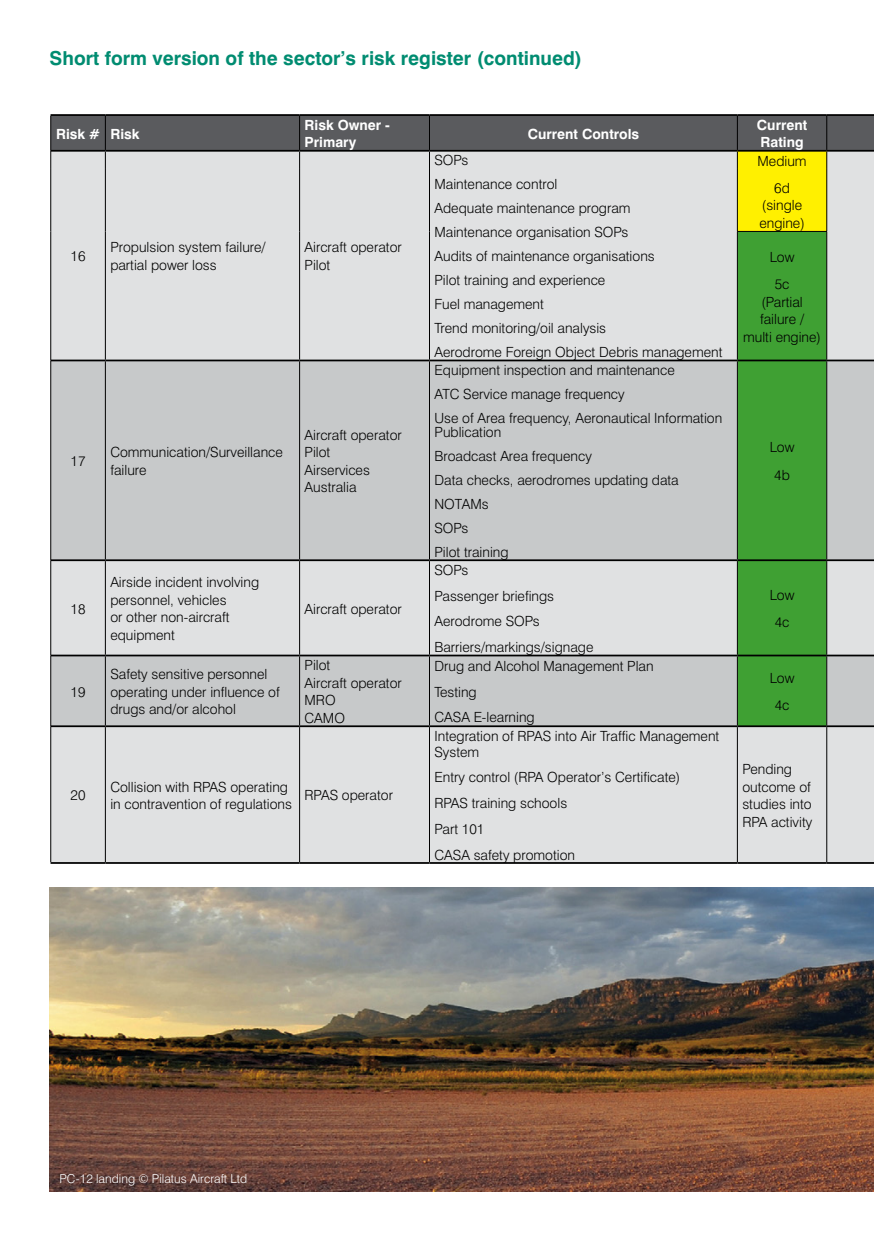
<style>
.page{position:relative;width:874px;height:1241px;background:#fff}
.page>*{position:absolute;margin:0;border:0;box-sizing:border-box;transform-origin:0 0}
.t1{font:700 19.25px "Swiss 721 BT";color:#008c71}
.t2{font:300 14px/17.5px "Swiss 721 BT";color:#000}
.t3{font:700 14px/17.5px "Swiss 721 BT";color:#fff}
.t4{font:300 12.25px "Swiss 721 BT";color:#fff}
</style>
<div class="page">
<img style="left:50px;top:887px;width:823px;height:304px">
<div style="left:51px;top:169px;width:822px;height:693px;background:#e0e1e2"></div>
<div style="left:737px;top:151px;width:89px;height:80px;background:#fff000"></div>
<div style="left:737px;top:232px;width:89px;height:127px;background:#3fa033"></div>
<svg style="left:51px;top:361px;width:822px;height:364px;background:#bdc9be"></svg>
<hr style="left:50px;top:862px;width:55px;height:1px;background:#000">
<hr style="left:105px;top:862px;width:194px;height:1px;background:#000">
<hr style="left:299px;top:862px;width:130px;height:1px;background:#000">
<hr style="left:429px;top:862px;width:308px;height:1px;background:#000">
<hr style="left:737px;top:862px;width:89px;height:1px;background:#000">
<hr style="left:826px;top:862px;width:47px;height:1px;background:#000">
<hr style="left:50px;top:169px;width:1px;height:62px;background:#000">
<hr style="left:105px;top:169px;width:1px;height:62px;background:#000">
<hr style="left:299px;top:169px;width:1px;height:62px;background:#000">
<hr style="left:50px;top:231px;width:1px;height:129px;background:#000">
<hr style="left:105px;top:231px;width:1px;height:128px;background:#000">
<hr style="left:299px;top:231px;width:1px;height:128px;background:#000">
<hr style="left:429px;top:169px;width:1px;height:62px;background:#000">
<hr style="left:736px;top:169px;width:1px;height:62px;background:#000">
<hr style="left:429px;top:231px;width:1px;height:128px;background:#000">
<hr style="left:736px;top:231px;width:90px;height:1px;background:#000">
<hr style="left:736px;top:231px;width:1px;height:128px;background:#000">
<hr style="left:50px;top:360px;width:1px;height:200px;background:#000">
<hr style="left:105px;top:361px;width:1px;height:198px;background:#000">
<hr style="left:299px;top:361px;width:1px;height:198px;background:#000">
<hr style="left:429px;top:361px;width:1px;height:198px;background:#000">
<hr style="left:736px;top:361px;width:1px;height:198px;background:#000">
<hr style="left:50px;top:560px;width:1px;height:95px;background:#000">
<hr style="left:105px;top:561px;width:1px;height:93px;background:#000">
<hr style="left:299px;top:561px;width:1px;height:93px;background:#000">
<hr style="left:429px;top:561px;width:1px;height:93px;background:#000">
<hr style="left:736px;top:561px;width:1px;height:93px;background:#000">
<hr style="left:50px;top:655px;width:1px;height:71px;background:#000">
<hr style="left:105px;top:656px;width:1px;height:69px;background:#000">
<hr style="left:299px;top:656px;width:1px;height:69px;background:#000">
<hr style="left:429px;top:656px;width:1px;height:69px;background:#000">
<hr style="left:736px;top:656px;width:1px;height:69px;background:#000">
<hr style="left:50px;top:726px;width:1px;height:136px;background:#000">
<hr style="left:105px;top:727px;width:1px;height:135px;background:#000">
<hr style="left:299px;top:727px;width:1px;height:135px;background:#000">
<hr style="left:429px;top:727px;width:1px;height:135px;background:#000">
<hr style="left:736px;top:727px;width:1px;height:135px;background:#000">
<hr style="left:50px;top:114px;width:55px;height:2px;background:#000">
<hr style="left:105px;top:114px;width:194px;height:2px;background:#000">
<hr style="left:299px;top:114px;width:130px;height:2px;background:#000">
<hr style="left:429px;top:114px;width:308px;height:2px;background:#000">
<hr style="left:737px;top:114px;width:89px;height:2px;background:#000">
<hr style="left:51px;top:359px;width:54px;height:2px;background:#000">
<hr style="left:105px;top:359px;width:194px;height:2px;background:#000">
<hr style="left:299px;top:359px;width:130px;height:2px;background:#000">
<hr style="left:429px;top:359px;width:308px;height:2px;background:#000">
<hr style="left:737px;top:359px;width:89px;height:2px;background:#000">
<hr style="left:51px;top:559px;width:54px;height:2px;background:#000">
<hr style="left:105px;top:559px;width:194px;height:2px;background:#000">
<hr style="left:299px;top:559px;width:130px;height:2px;background:#000">
<hr style="left:429px;top:559px;width:308px;height:2px;background:#000">
<hr style="left:737px;top:559px;width:89px;height:2px;background:#000">
<hr style="left:51px;top:654px;width:54px;height:2px;background:#000">
<hr style="left:105px;top:654px;width:194px;height:2px;background:#000">
<hr style="left:299px;top:654px;width:130px;height:2px;background:#000">
<hr style="left:429px;top:654px;width:308px;height:2px;background:#000">
<hr style="left:737px;top:654px;width:89px;height:2px;background:#000">
<hr style="left:51px;top:725px;width:54px;height:2px;background:#000">
<hr style="left:105px;top:725px;width:194px;height:2px;background:#000">
<hr style="left:299px;top:725px;width:130px;height:2px;background:#000">
<hr style="left:429px;top:725px;width:308px;height:2px;background:#000">
<hr style="left:737px;top:725px;width:89px;height:2px;background:#000">
<svg style="left:50px;top:115px;width:823px;height:54px;background:#81817b"></svg>
<hr style="left:826px;top:169px;width:1px;height:62px;background:#000">
<hr style="left:826px;top:231px;width:1px;height:128px;background:#000">
<hr style="left:826px;top:361px;width:1px;height:198px;background:#000">
<hr style="left:826px;top:561px;width:1px;height:93px;background:#000">
<hr style="left:826px;top:656px;width:1px;height:69px;background:#000">
<hr style="left:826px;top:727px;width:1px;height:135px;background:#000">
<hr style="left:826px;top:359px;width:47px;height:2px;background:#000">
<hr style="left:826px;top:559px;width:47px;height:2px;background:#000">
<hr style="left:826px;top:654px;width:47px;height:2px;background:#000">
<hr style="left:826px;top:725px;width:47px;height:2px;background:#000">
<hr style="left:826px;top:114px;width:47px;height:2px;background:#000">
<hr style="left:826px;top:150px;width:47px;height:2px;background:#000">
<hr style="left:826px;top:116px;width:1px;height:34px;background:#000">
<h1 class="t1" style="left:50px;top:46px;width:533px">Short form version of the sector’s risk register (continued)</h1>
<p class="t3" style="left:56px;top:125px;width:85px">Risk # Risk</p>
<p class="t3" style="left:304px;top:116px;width:87px">Risk Owner -<br>Primary</p>
<p class="t3" style="left:527px;top:125px;width:113px">Current Controls</p>
<p class="t3" style="left:756px;top:116px;width:52px">Current<br>Rating</p>
<p class="t2" style="left:71px;top:247px;width:16px">16</p>
<p class="t2" style="left:110px;top:238px;width:157px">Propulsion system failure/ partial power loss</p>
<p class="t2" style="left:304px;top:238px;width:99px">Aircraft operator<br>Pilot</p>
<p class="t2" style="left:71px;top:452px;width:16px">17</p>
<p class="t2" style="left:110px;top:443px;width:174px">Communication/Surveillance failure</p>
<p class="t2" style="left:304px;top:426px;width:99px">Aircraft operator<br>Pilot<br>Airservices<br>Australia</p>
<p class="t2" style="left:71px;top:599px;width:16px">18</p>
<p class="t2" style="left:110px;top:573px;width:150px">Airside incident involving personnel, vehicles<br>or other non-aircraft equipment</p>
<p class="t2" style="left:304px;top:599px;width:99px">Aircraft operator</p>
<p class="t2" style="left:434px;top:148px;width:289px;line-height:24px">SOPs<br>Maintenance control<br>Adequate maintenance program<br>Maintenance organisation SOPs<br>Audits of maintenance organisations<br>Pilot training and experience<br>Fuel management<br>Trend monitoring/oil analysis<br>Aerodrome Foreign Object Debris management</p>
<p class="t2" style="left:757px;top:147px;width:51px;line-height:27.5px;text-align:center">Medium<br>6d</p>
<p class="t2" style="left:759px;top:196px;width:47px">(single engine)</p>
<p class="t2" style="left:769px;top:243px;width:26px;line-height:27.5px;text-align:center">Low<br>5c</p>
<p class="t2" style="left:742px;top:292px;width:79px;text-align:center">(Partial failure /<br>multi engine)</p>
<p class="t2" style="left:434px;top:358px;width:289px;line-height:24px">Equipment inspection and maintenance<br>ATC Service manage frequency<br>Use of Area frequency, Aeronautical Information</p>
<p class="t2" style="left:434px;top:420px;width:246px;line-height:24px">Publication<br>Broadcast Area frequency<br>Data checks, aerodromes updating data<br>NOTAMs<br>SOPs<br>Pilot training</p>
<p class="t2" style="left:434px;top:557px;width:160px;line-height:25.7px">SOPs<br>Passenger briefings<br>Aerodrome SOPs<br>Barriers/markings/signage</p>
<p class="t2" style="left:769px;top:433px;width:26px;line-height:27.5px;text-align:center">Low<br>4b</p>
<p class="t2" style="left:769px;top:581px;width:26px;line-height:27.5px;text-align:center">Low<br>4c</p>
<p class="t2" style="left:71px;top:682px;width:16px">19</p>
<p class="t2" style="left:110px;top:665px;width:171px">Safety sensitive personnel operating under influence of drugs and/or alcohol</p>
<p class="t2" style="left:304px;top:656px;width:99px">Pilot<br>Aircraft operator<br>MRO<br>CAMO</p>
<p class="t2" style="left:434px;top:652px;width:220px;line-height:25.7px">Drug and Alcohol Management Plan<br>Testing<br>CASA E-learning</p>
<p class="t2" style="left:769px;top:664px;width:26px;line-height:27.5px;text-align:center">Low<br>4c</p>
<p class="t2" style="left:71px;top:786px;width:16px">20</p>
<p class="t2" style="left:110px;top:777px;width:183px">Collision with RPAS operating in contravention of regulations</p>
<p class="t2" style="left:304px;top:786px;width:90px">RPAS operator</p>
<p class="t2" style="left:434px;top:728px;width:286px;line-height:15.8px">Integration of RPAS into Air Traffic Management<br>System</p>
<p class="t2" style="left:434px;top:764px;width:247px;line-height:25.7px">Entry control (RPA Operator’s Certificate)<br>RPAS training schools<br>Part 101<br>CASA safety promotion</p>
<p class="t2" style="left:742px;top:760px;width:71px">Pending outcome of studies into<br>RPA activity</p>
<p class="t4" style="left:60px;top:1170px;width:189px">PC-12 landing © Pilatus Aircraft Ltd</p>
</div>
